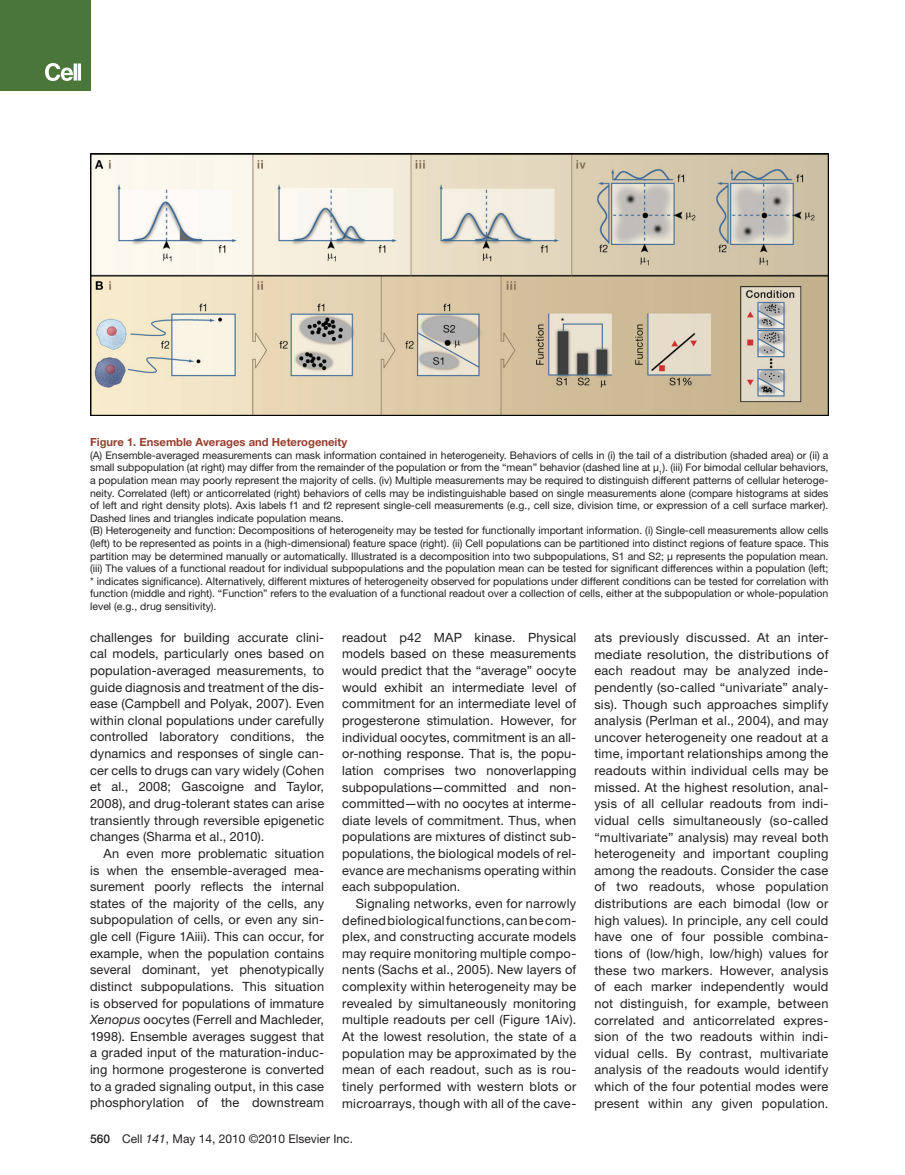
<style>
.page{position:relative;width:905px;height:1175px;background:#fff}
.page>*{position:absolute;margin:0;border:0;box-sizing:border-box;transform-origin:0 0}
.t1{font:12.75px/16.6px "Helvetica Neue LT Std";letter-spacing:.015em;color:#231f20;text-align:justify}
.t2{font:12px "Helvetica Neue LT Std";color:#231f20}
.t3{font:700 11.25px "Helvetica Neue LT Std";color:#973e2f}
.t4{font:10.5px/12.6px "Helvetica Neue LT Std";color:#231f20}
.s1{font-style:italic}
.s2{font-weight:500}
</style>
<div class="page">
<div style="left:0;top:0;width:90px;height:90px;background:#4a7639"></div>
<svg style="left:45px;top:63px;width:36px;height:18px"></svg>
<img style="left:90px;top:153px;width:738px;height:262px">
<p class="t3" style="left:90px;top:435px;width:259px">Figure 1. Ensemble Averages and Heterogeneity</p>
<p class="t4" style="left:90px;top:448px;width:740px">(A) Ensemble-averaged measurements can mask information contained in heterogeneity. Behaviors of cells in (i) the tail of a distribution (shaded area) or (ii) a small subpopulation (at right) may differ from the remainder of the population or from the “mean” behavior (dashed line at µ<sub>1</sub>). (iii) For bimodal cellular behaviors, a population mean may poorly represent the majority of cells. (iv) Multiple measurements may be required to distinguish different patterns of cellular heteroge&shy;neity. Correlated (left) or anticorrelated (right) behaviors of cells may be indistinguishable based on single measurements alone (compare histograms at sides of left and right density plots). Axis labels f1 and f2 represent single-cell measurements (e.g., cell size, division time, or expression of a cell surface marker).<br>Dashed lines and triangles indicate population means.<br>(B) Heterogeneity and function: Decompositions of heterogeneity may be tested for functionally important information. (i) Single-cell measurements allow cells (left) to be represented as points in a (high-dimensional) feature space (right). (ii) Cell populations can be partitioned into distinct regions of feature space. This partition may be determined manually or automatically. Illustrated is a decomposition into two subpopulations, S1 and S2; µ represents the population mean. (iii) The values of a functional readout for individual subpopulations and the population mean can be tested for significant differences within a population (left; * indicates significance). Alternatively, different mixtures of heterogeneity observed for populations under different conditions can be tested for correlation with function (middle and right). “Function” refers to the evaluation of a functional readout over a collection of cells, either at the subpopulation or whole-population level (e.g., drug sensitivity).</p>
<p class="t1" style="left:90px;top:628px;width:236px">challenges for building accurate clini&shy;cal models, particularly ones based on population-averaged measurements, to guide diagnosis and treatment of the dis&shy;ease (Campbell and Polyak, 2007). Even within clonal populations under carefully controlled laboratory conditions, the dynamics and responses of single can&shy;cer cells to drugs can vary widely (Cohen et al., 2008; Gascoigne and Taylor, 2008), and drug-tolerant states can arise transiently through reversible epigenetic changes (Sharma et al., 2010).</p>
<p class="t1" style="left:90px;top:844px;width:236px;text-indent:14px">An even more problematic situation is when the ensemble-averaged mea&shy;surement poorly reflects the internal states of the majority of the cells, any subpopulation of cells, or even any sin&shy;gle cell (Figure 1Aiii). This can occur, for example, when the population contains several dominant, yet phenotypically distinct subpopulations. This situation is observed for populations of immature <span class="s1">Xenopus</span> oocytes (Ferrell and Machleder, 1998). Ensemble averages suggest that a graded input of the maturation-induc&shy;ing hormone progesterone is converted to a graded signaling output, in this case phosphorylation of the downstream</p>
<p class="t1" style="left:342px;top:629px;width:236px">readout p42 MAP kinase. Physical models based on these measurements would predict that the “average” oocyte would exhibit an intermediate level of commitment for an intermediate level of progesterone stimulation. However, for individual oocytes, commitment is an all&shy;or-nothing response. That is, the popu&shy;lation comprises two nonoverlapping subpopulations—committed and non&shy;committed—with no oocytes at interme&shy;diate levels of commitment. Thus, when populations are mixtures of distinct sub&shy;populations, the biological models of rel&shy;evance are mechanisms operating within each subpopulation.</p>
<p class="t1" style="left:342px;top:895px;width:236px;text-indent:14px">Signaling networks, even for narrowly defined biological functions, can be com&shy;plex, and constructing accurate models may require monitoring multiple compo&shy;nents (Sachs et al., 2005). New layers of complexity within heterogeneity may be revealed by simultaneously monitoring multiple readouts per cell (Figure 1Aiv).<br>At the lowest resolution, the state of a population may be approximated by the mean of each readout, such as is rou&shy;tinely performed with western blots or microarrays, though with all of the cave-</p>
<p class="t2" style="left:90px;top:1131px;width:264px"><span class="s2">560</span> Cell <span class="s1">141</span>, May 14, 2010 ©2010 Elsevier Inc.</p>
<p class="t1" style="left:594px;top:629px;width:236px">ats previously discussed. At an inter&shy;mediate resolution, the distributions of each readout may be analyzed inde&shy;pendently (so-called “univariate” analy&shy;sis). Though such approaches simplify analysis (Perlman et al., 2004), and may uncover heterogeneity one readout at a time, important relationships among the readouts within individual cells may be missed. At the highest resolution, anal&shy;ysis of all cellular readouts from indi&shy;vidual cells simultaneously (so-called “multivariate” analysis) may reveal both heterogeneity and important coupling among the readouts. Consider the case of two readouts, whose population distributions are each bimodal (low or high values). In principle, any cell could have one of four possible combina&shy;tions of (low/high, low/high) values for these two markers. However, analysis of each marker independently would not distinguish, for example, between correlated and anticorrelated expres&shy;sion of the two readouts within indi&shy;vidual cells. By contrast, multivariate analysis of the readouts would identify which of the four potential modes were present within any given population.</p>
</div>
